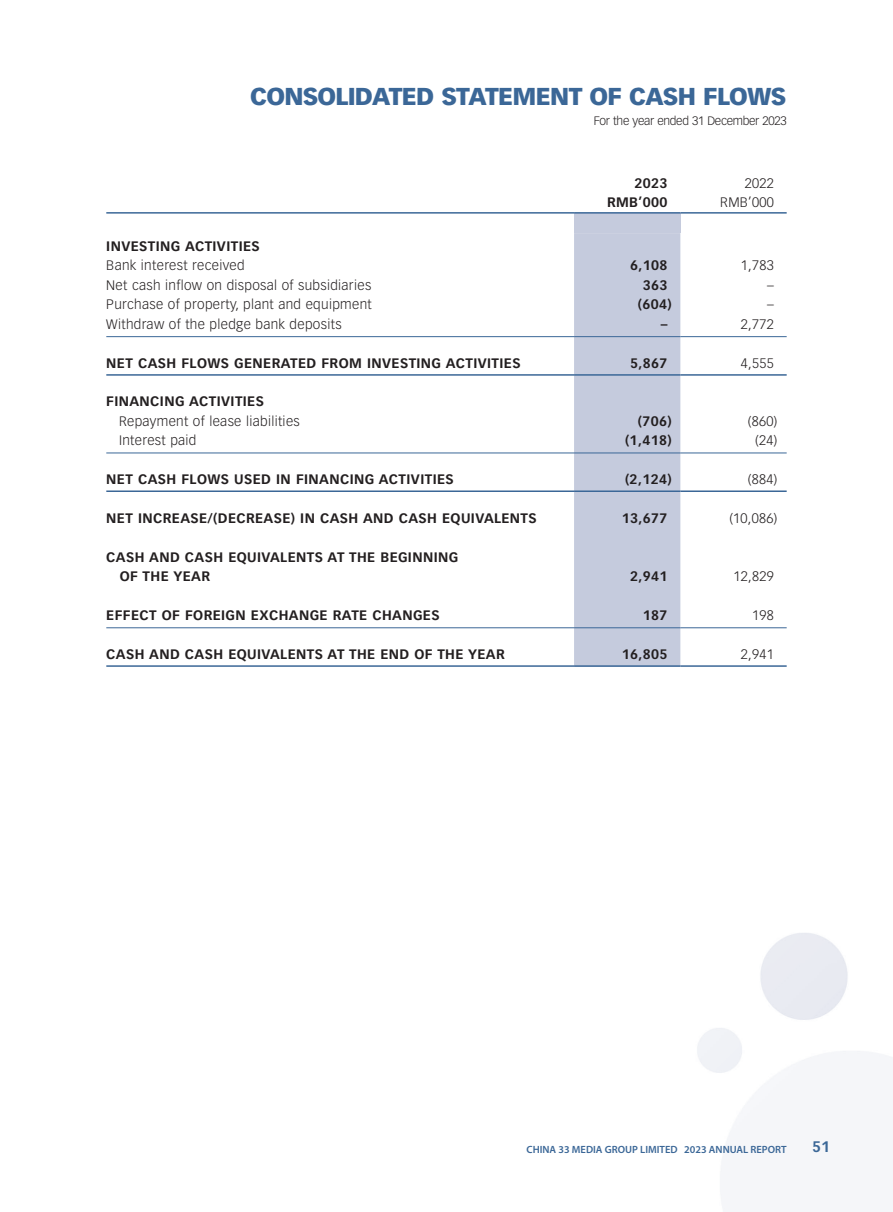
<style>
.page{position:relative;width:893px;height:1212px;background:#fff}
.page>*{position:absolute;margin:0;border:0;box-sizing:border-box;transform-origin:0 0}
.t1{font:900 24px "Vectora LT Std";letter-spacing:-.03em;color:#3b6797}
.t2{font:700 15px "Vectora LT Std";color:#3b6797}
.t3{font:700 13.5px/19.5px "Vectora LT Std";letter-spacing:.03em;color:#231f20}
.t4{font:300 13.5px "Vectora LT Std";letter-spacing:.025em;color:#231f20}
.t5{font:300 12px "Vectora LT Std";letter-spacing:-.025em;color:#231f20}
.t6{font:600 10.5px "Myriad Pro";color:#3b6797}
</style>
<div class="page">
<img style="left:106px;top:214px;width:786px;height:995px">
<div style="left:574px;top:233px;width:106px;height:432px;background:#c5cbdd"></div>
<hr style="left:106px;top:336px;width:468px;height:1px;background:#3b6797">
<hr style="left:574px;top:336px;width:106px;height:1px;background:#3b6797">
<hr style="left:680px;top:336px;width:107px;height:1px;background:#3b6797">
<hr style="left:106px;top:374px;width:468px;height:2px;background:#3b6797">
<hr style="left:574px;top:374px;width:106px;height:2px;background:#3b6797">
<hr style="left:680px;top:374px;width:107px;height:2px;background:#3b6797">
<hr style="left:106px;top:453px;width:468px;height:1px;background:#3b6797">
<hr style="left:574px;top:453px;width:106px;height:1px;background:#3b6797">
<hr style="left:680px;top:453px;width:107px;height:1px;background:#3b6797">
<hr style="left:106px;top:490px;width:468px;height:2px;background:#3b6797">
<hr style="left:574px;top:490px;width:106px;height:2px;background:#3b6797">
<hr style="left:680px;top:490px;width:107px;height:2px;background:#3b6797">
<hr style="left:106px;top:627px;width:468px;height:1px;background:#3b6797">
<hr style="left:574px;top:627px;width:106px;height:1px;background:#3b6797">
<hr style="left:680px;top:627px;width:107px;height:1px;background:#3b6797">
<hr style="left:106px;top:665px;width:468px;height:2px;background:#3b6797">
<hr style="left:574px;top:665px;width:106px;height:2px;background:#3b6797">
<hr style="left:680px;top:665px;width:107px;height:2px;background:#3b6797">
<div style="left:574px;top:214px;width:106px;height:19px;background:#c5cbdd"></div>
<hr style="left:106px;top:212px;width:468px;height:2px;background:#3b6797">
<hr style="left:574px;top:212px;width:106px;height:2px;background:#3b6797">
<hr style="left:680px;top:212px;width:107px;height:2px;background:#3b6797">
<h1 class="t1" style="left:250px;top:81px;width:538px">CONSOLIDATED STATEMENT OF CASH FLOWS</h1>
<p class="t5" style="left:594px;top:114px;width:194px">For the year ended 31 December 2023</p>
<p class="t3" style="left:634px;top:173px;width:35px">2023</p>
<p class="t4" style="left:745px;top:175px;width:31px">2022</p>
<p class="t3" style="left:607px;top:193px;width:62px">RMB’000</p>
<p class="t4" style="left:720px;top:195px;width:55px">RMB’000</p>
<p class="t3" style="left:106px;top:236px;width:155px">INVESTING ACTIVITIES</p>
<p class="t4" style="left:106px;top:258px;width:140px">Bank interest received</p>
<p class="t3" style="left:630px;top:256px;width:39px">6,108</p>
<p class="t4" style="left:741px;top:258px;width:34px">1,783</p>
<p class="t4" style="left:106px;top:277px;width:266px">Net cash inflow on disposal of subsidiaries</p>
<p class="t3" style="left:643px;top:275px;width:26px">363</p>
<p class="t4" style="left:767px;top:277px;width:8px">–</p>
<p class="t4" style="left:106px;top:297px;width:267px">Purchase of property, plant and equipment</p>
<p class="t3" style="left:638px;top:295px;width:36px">(604)</p>
<p class="t4" style="left:767px;top:297px;width:8px">–</p>
<p class="t4" style="left:106px;top:316px;width:237px">Withdraw of the pledge bank deposits</p>
<p class="t3" style="left:661px;top:314px;width:8px">–</p>
<p class="t4" style="left:741px;top:316px;width:34px">2,772</p>
<p class="t3" style="left:106px;top:353px;width:416px">NET CASH FLOWS GENERATED FROM INVESTING ACTIVITIES</p>
<p class="t3" style="left:630px;top:353px;width:39px">5,867</p>
<p class="t4" style="left:741px;top:355px;width:34px">4,555</p>
<p class="t3" style="left:106px;top:392px;width:159px">FINANCING ACTIVITIES</p>
<p class="t4" style="left:119px;top:413px;width:182px">Repayment of lease liabilities</p>
<p class="t3" style="left:638px;top:411px;width:36px">(706)</p>
<p class="t4" style="left:748px;top:413px;width:31px">(860)</p>
<p class="t4" style="left:119px;top:433px;width:79px">Interest paid</p>
<p class="t3" style="left:625px;top:431px;width:48px">(1,418)</p>
<p class="t4" style="left:755px;top:433px;width:24px">(24)</p>
<p class="t3" style="left:106px;top:469px;width:349px">NET CASH FLOWS USED IN FINANCING ACTIVITIES</p>
<p class="t3" style="left:625px;top:469px;width:48px">(2,124)</p>
<p class="t4" style="left:748px;top:471px;width:31px">(884)</p>
<p class="t3" style="left:106px;top:508px;width:432px">NET INCREASE/(DECREASE) IN CASH AND CASH EQUIVALENTS</p>
<p class="t3" style="left:622px;top:508px;width:47px">13,677</p>
<p class="t4" style="left:729px;top:510px;width:50px">(10,086)</p>
<p class="t3" style="left:120px;top:547px;width:340px;text-indent:-14px">CASH AND CASH EQUIVALENTS AT THE BEGINNING<br>OF THE YEAR</p>
<p class="t3" style="left:630px;top:566px;width:39px">2,941</p>
<p class="t4" style="left:733px;top:568px;width:42px">12,829</p>
<p class="t3" style="left:106px;top:605px;width:335px">EFFECT OF FOREIGN EXCHANGE RATE CHANGES</p>
<p class="t3" style="left:643px;top:605px;width:26px">187</p>
<p class="t4" style="left:752px;top:607px;width:23px">198</p>
<p class="t3" style="left:106px;top:644px;width:400px">CASH AND CASH EQUIVALENTS AT THE END OF THE YEAR</p>
<p class="t3" style="left:622px;top:644px;width:47px">16,805</p>
<p class="t4" style="left:741px;top:646px;width:34px">2,941</p>
<p class="t6" style="left:527px;top:1143px;width:262px">CHINA 33 MEDIA GROUP LIMITED 2023 ANNUAL REPORT</p>
<p class="t2" style="left:812px;top:1138px;width:19px">51</p>
</div>
